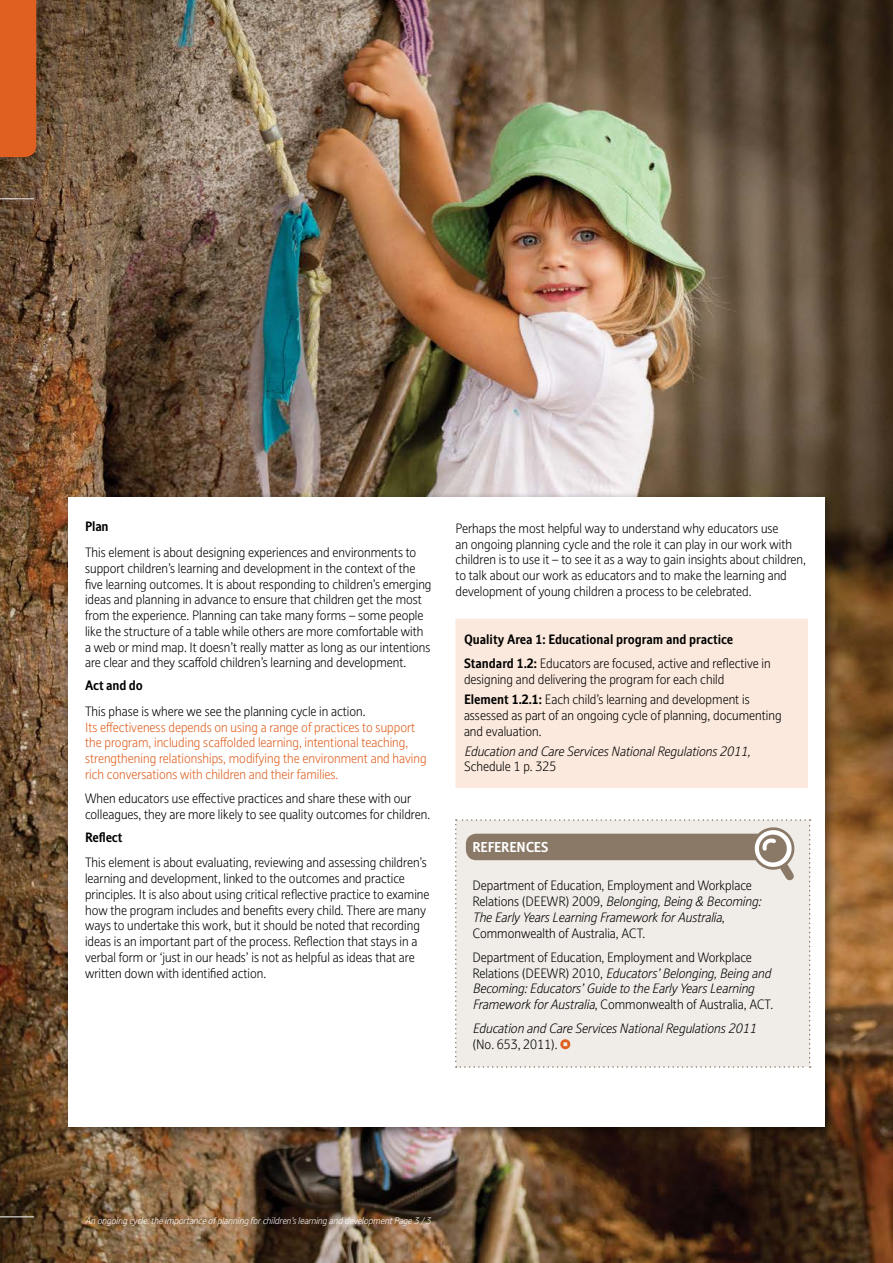
<style>
.page{position:relative;width:893px;height:1263px;background:#fff}
.page>*{position:absolute;margin:0;border:0;box-sizing:border-box;transform-origin:0 0}
.t1{font:700 13.5px "Stroudley";color:#fff}
.t2{font:300 12.75px/15.8px "Stroudley";color:#000}
.t3{font:italic 300 12.75px/15.8px "Stroudley";color:#000}
.t4{font:300 12.75px/15.8px "Stroudley";color:#df6020}
.t5{font:700 12.75px/24.3px "Stroudley";color:#000}
.t6{font:italic 300 9px "Stroudley";color:#fff}
.s1{font-weight:300}
.s2{font-weight:700}
.s3{font-style:italic}
.s4{font-style:normal}
</style>
<div class="page">
<img style="left:0;top:0;width:893px;height:1263px">
<div style="left:62px;top:492px;width:775px;height:647px;background:#000;opacity:.5"></div>
<div style="left:68px;top:497px;width:757px;height:630px;background:#fff"></div>
<div style="left:0;top:0;width:36px;height:157px;background:#df6020"></div>
<hr style="left:0;top:198px;width:34px;height:1px;background:#fff">
<svg style="left:455px;top:819px;width:356px;height:249px"></svg>
<div style="left:455px;top:619px;width:353px;height:169px;background:#fbe9dd"></div>
<hr style="left:0;top:1216px;width:34px;height:1px;background:#fff">
<p class="t5" style="left:85px;top:515px;width:25px">Plan</p>
<p class="t2" style="left:85px;top:545px;width:348px">This element is about designing experiences and environments to support children’s learning and development in the context of the five learning outcomes. It is about responding to children’s emerging ideas and planning in advance to ensure that children get the most from the experience. Planning can take many forms – some people like the structure of a table while others are more comfortable with a web or mind map. It doesn’t really matter as long as our intentions are clear and they scaffold children’s learning and development.</p>
<p class="t5" style="left:85px;top:673px;width:59px">Act and do</p>
<p class="t2" style="left:85px;top:703px;width:282px">This phase is where we see the planning cycle in action.</p>
<p class="t4" style="left:85px;top:719px;width:343px">Its effectiveness depends on using a range of practices to support the program, including scaffolded learning, intentional teaching, strengthening relationships, modifying the environment and having rich conversations with children and their families.</p>
<p class="t2" style="left:85px;top:791px;width:347px">When educators use effective practices and share these with our colleagues, they are more likely to see quality outcomes for children.</p>
<p class="t5" style="left:85px;top:825px;width:39px">Reflect</p>
<p class="t2" style="left:85px;top:855px;width:346px">This element is about evaluating, reviewing and assessing children’s learning and development, linked to the outcomes and practice principles. It is also about using critical reflective practice to examine how the program includes and benefits every child. There are many ways to undertake this work, but it should be noted that recording ideas is an important part of the process. Reflection that stays in a verbal form or ‘just in our heads’ is not as helpful as ideas that are written down with identified action.</p>
<p class="t2" style="left:455px;top:520px;width:352px">Perhaps the most helpful way to understand why educators use<br>an ongoing planning cycle and the role it can play in our work with children is to use it – to see it as a way to gain insights about children, to talk about our work as educators and to make the learning and development of young children a process to be celebrated.</p>
<p class="t5" style="left:464px;top:627px;width:308px">Quality Area 1: Educational program and practice<br>Standard 1.2: <span class="s1">Educators are focused, active and reflective in</span></p>
<p class="t2" style="left:464px;top:669px;width:287px;line-height:20px">designing and delivering the program for each child<br><span class="s2">Element 1.2.1:</span> Each child’s learning and development is</p>
<p class="t2" style="left:464px;top:707px;width:319px">assessed as part of an ongoing cycle of planning, documenting and evaluation.</p>
<p class="t3" style="left:464px;top:743px;width:288px">Education and Care Services National Regulations 2011,</p>
<p class="t2" style="left:464px;top:759px;width:94px">Schedule 1 p. 325</p>
<p class="t1" style="left:472px;top:839px;width:17px">References</p>
<p class="t2" style="left:472px;top:878px;width:290px">Department of Education, Employment and Workplace Relations (DEEWR) 2009, <span class="s3">Belonging, Being &amp; Becoming:<br>The Early Years Learning Framework for Australia</span>, Commonwealth of Australia, ACT.</p>
<p class="t3" style="left:472px;top:949px;width:302px"><span class="s4">Department of Education, Employment and Workplace Relations (DEEWR) 2010,</span> Educators’ Belonging, Being and Becoming: Educators’ Guide to the Early Years Learning Framework for Australia<span class="s4">, Commonwealth of Australia, ACT.</span></p>
<p class="t3" style="left:472px;top:1021px;width:285px">Education and Care Services National Regulations 2011</p>
<p class="t2" style="left:472px;top:1037px;width:87px">(No. 653, 2011).</p>
<p class="t6" style="left:85px;top:1215px;width:347px">An ongoing cycle: the importance of planning for children’s learning and development Page 3 / 3</p>
</div>
